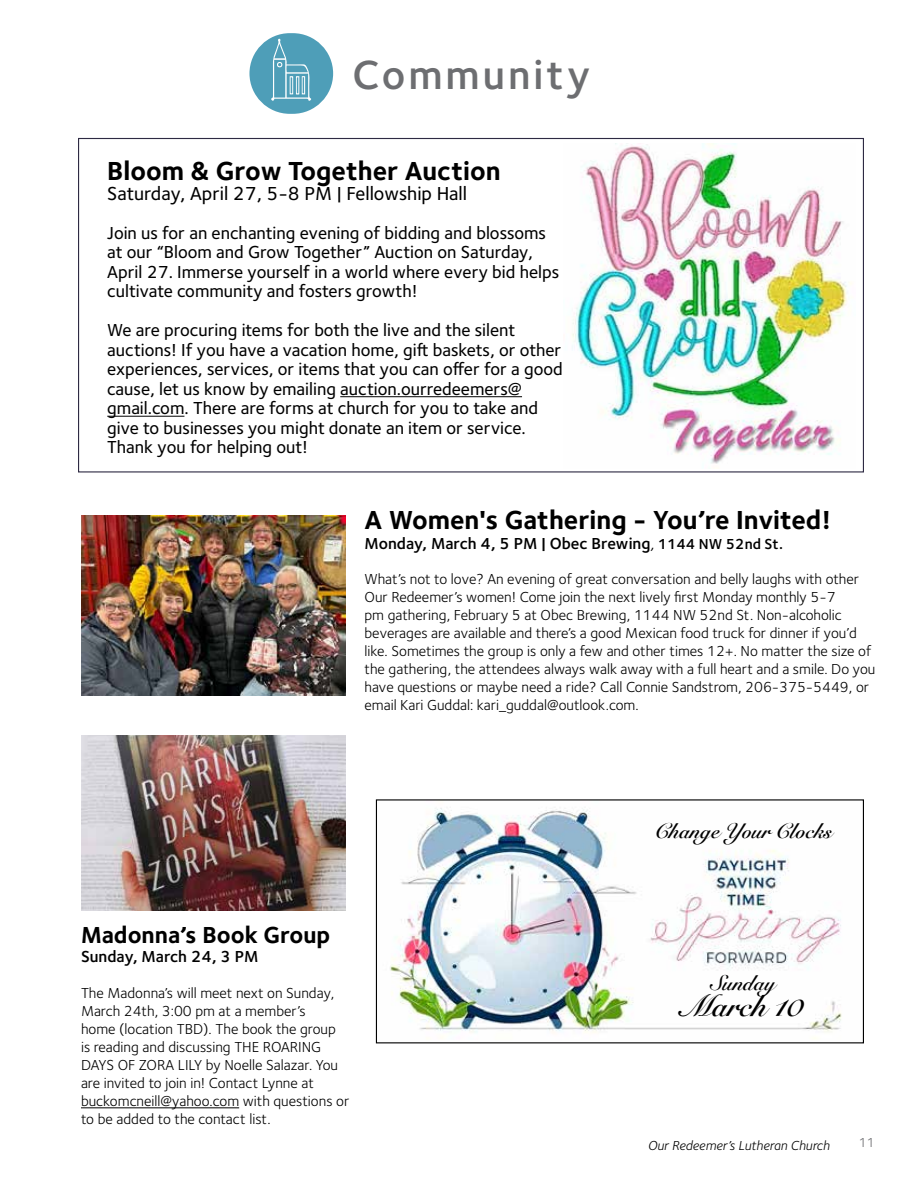
<style>
.page{position:relative;width:918px;height:1188px;background:#fff}
.page>*{position:absolute;margin:0;border:0;box-sizing:border-box;transform-origin:0 0}
.t1{font:600 42px "Foundry Sterling";letter-spacing:.07em;color:#6d6e71}
.t2{font:700 30.15px "Snell Roundhand";color:#000}
.t3{font:700 27px "Foundry Sterling";color:#000}
.t4{font:700 24px "Foundry Sterling";color:#000}
.t5{font:700 21.15px "Snell Roundhand";color:#000}
.t6{font:500 19.5px "Foundry Sterling";color:#000}
.t7{font:500 18px/19.5px "Foundry Sterling";color:#000}
.t8{font:600 16.5px "Foundry Sterling";color:#000}
.t9{font:15px/18px "Foundry Sterling";color:#000}
.t10{font:italic 13.5px "Foundry Sterling";color:#000}
.t11{font:13.5px "Foundry Sterling";color:#6d6e71}
.s1{font-weight:400;font-style:italic}
.s2{font-size:15px}
</style>
<div class="page">
<div style="left:249px;top:33px;width:84px;height:81px;background:#4e9eb8;border-radius:40px"></div>
<svg style="left:271px;top:39px;width:41px;height:62px"></svg>
<hr style="left:340px;top:396px;width:182px;height:1px;background:#000">
<hr style="left:107px;top:416px;width:77px;height:1px;background:#000">
<img style="left:81px;top:516px;width:265px;height:179px">
<img style="left:572px;top:144px;width:280px;height:320px">
<img style="left:390px;top:808px;width:452px;height:231px">
<div style="left:376px;top:799px;width:488px;height:244px;border:1px solid #000"></div>
<hr style="left:81px;top:1107px;width:158px;height:1px;background:#000">
<img style="left:81px;top:735px;width:265px;height:175px">
<h1 class="t1" style="left:352px;top:50px;width:239px">Community</h1>
<h3 class="t3" style="left:107px;top:155px;width:395px">Bloom &amp; Grow Together Auction</h3>
<h3 class="t6" style="left:107px;top:182px;width:361px">Saturday, April 27, 5-8 PM | Fellowship Hall</h3>
<p class="t7" style="left:107px;top:223px;width:453px">Join us for an enchanting evening of bidding and blossoms at our “Bloom and Grow Together” Auction on Saturday, April 27. Immerse yourself in a world where every bid helps cultivate community and fosters growth!</p>
<p class="t7" style="left:107px;top:321px;width:457px">We are procuring items for both the live and the silent auctions! If you have a vacation home, gift baskets, or other experiences, services, or items that you can offer for a good cause, let us know by emailing auction.ourredeemers@ gmail.com. There are forms at church for you to take and give to businesses you might donate an item or service.<br>Thank you for helping out!</p>
<h3 class="t3" style="left:364px;top:504px;width:469px">A Women's Gathering - You’re Invited!</h3>
<p class="t8" style="left:364px;top:534px;width:420px">Monday, March 4, 5 PM | Obec Brewing<span class="s1">,</span> <span class="s2">1144 NW 52nd St.</span></p>
<p class="t9" style="left:364px;top:570px;width:512px">What’s not to love? An evening of great conversation and belly laughs with other Our Redeemer’s women! Come join the next lively first Monday monthly 5-7<br>pm gathering, February 5 at Obec Brewing, 1144 NW 52nd St. Non-alcoholic beverages are available and there’s a good Mexican food truck for dinner if you’d like. Sometimes the group is only a few and other times 12+. No matter the size of the gathering, the attendees always walk away with a full heart and a smile. Do you have questions or maybe need a ride? Call Connie Sandstrom, 206-375-5449, or email Kari Guddal: kari_guddal@outlook.com.</p>
<h3 class="t4" style="left:81px;top:920px;width:251px">Madonna’s Book Group</h3>
<p class="t8" style="left:81px;top:947px;width:179px">Sunday, March 24, 3 PM</p>
<p class="t9" style="left:81px;top:984px;width:270px">The Madonna’s will meet next on Sunday, March 24th, 3:00 pm at a member’s<br>home (location TBD). The book the group<br>is reading and discussing THE ROARING DAYS OF ZORA LILY by Noelle Salazar. You are invited to join in! Contact Lynne at buckomcneill@yahoo.com with questions or to be added to the contact list.</p>
<h3 class="t5" style="left:655px;top:813px;width:179px">Change Your Clocks</h3>
<h3 class="t5" style="left:711px;top:965px;width:66px">Sunday</h3>
<h2 class="t2" style="left:683px;top:980px;width:123px">March 10</h2>
<p class="t10" style="left:648px;top:1138px;width:183px">Our Redeemer’s Lutheran Church</p>
<p class="t11" style="left:859px;top:1135px;width:18px">11</p>
</div>
